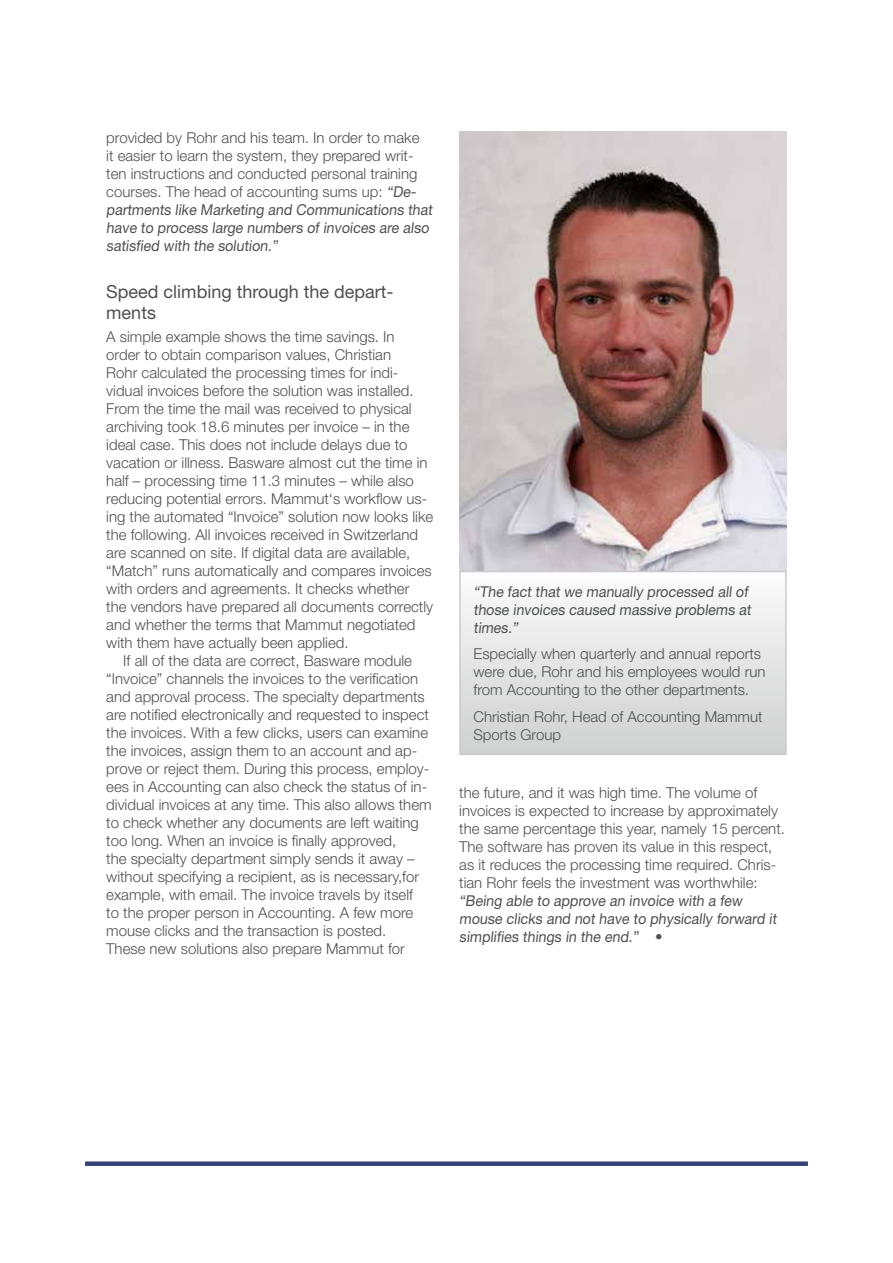
<style>
.page{position:relative;width:893px;height:1263px;background:#fff}
.page>*{position:absolute;margin:0;border:0;box-sizing:border-box;transform-origin:0 0}
.t1{font:18px/21.6px "Helvetica Neue LT Std";color:#4f5050}
.t2{font:300 15px/18px "Helvetica Neue LT Std";color:#4f5050}
.t3{font:15px/18px "Helvetica Neue LT Std";color:#4f5050;scale:.95 1}
.s1{font-weight:400}
.s2{font-weight:300}
</style>
<div class="page">
<div style="left:85px;top:1161px;width:723px;height:5px;background:#384279"></div>
<img style="left:459px;top:132px;width:328px;height:439px">
<div style="left:460px;top:571px;width:326px;height:183px;background:linear-gradient(to bottom,#fbfcfc,#cfd0cf)"></div>
<div style="left:459px;top:571px;width:328px;height:184px;border:2px solid #c9caca"></div>
<p class="t2" style="left:106px;top:128px;width:330px">provided by Rohr and his team. In order to make<br>it easier to learn the system, they prepared writ&shy;ten instructions and conducted personal training courses. The head of accounting sums up: <span class="s1">“De&shy;partments like Marketing and Communications that have to process large numbers of invoices are also satisfied with the solution.”</span></p>
<p class="t1" style="left:106px;top:280px;width:289px">Speed climbing through the depart&shy;ments</p>
<p class="t2" style="left:106px;top:327px;width:328px">A simple example shows the time savings. In<br>order to obtain comparison values, Christian<br>Rohr calculated the processing times for indi&shy;vidual invoices before the solution was installed.<br>From the time the mail was received to physical archiving took 18.6 minutes per invoice – in the ideal case. This does not include delays due to vacation or illness. Basware almost cut the time in half – processing time 11.3 minutes – while also reducing potential errors. Mammut‘s workflow us&shy;ing the automated “Invoice” solution now looks like the following. All invoices received in Switzerland are scanned on site. If digital data are available, “Match” runs automatically and compares invoices with orders and agreements. It checks whether the vendors have prepared all documents correctly and whether the terms that Mammut negotiated with them have actually been applied.</p>
<p class="t2" style="left:106px;top:651px;width:327px;text-indent:17px">If all of the data are correct, Basware module “Invoice” channels the invoices to the verification and approval process. The specialty departments are notified electronically and requested to inspect the invoices. With a few clicks, users can examine the invoices, assign them to an account and ap&shy;prove or reject them. During this process, employ&shy;ees in Accounting can also check the status of in&shy;dividual invoices at any time. This also allows them to check whether any documents are left waiting too long. When an invoice is finally approved,<br>the specialty department simply sends it away – without specifying a recipient, as is necessary,for example, with email. The invoice travels by itself<br>to the proper person in Accounting. A few more mouse clicks and the transaction is posted.<br>These new solutions also prepare Mammut for</p>
<p class="t3" style="left:473px;top:582px;width:296px">“The fact that we manually processed all of those invoices caused massive problems at times.”</p>
<p class="t2" style="left:473px;top:645px;width:294px">Especially when quarterly and annual reports were due, Rohr and his employees would run from Accounting to the other departments.</p>
<p class="t2" style="left:473px;top:707px;width:290px">Christian Rohr, Head of Accounting Mammut<br>Sports Group</p>
<p class="t2" style="left:459px;top:783px;width:327px">the future, and it was high time. The volume of invoices is expected to increase by approximately the same percentage this year, namely 15 percent.<br>The software has proven its value in this respect, as it reduces the processing time required. Chris&shy;tian Rohr feels the investment was worthwhile:</p>
<p class="t3" style="left:459px;top:892px;width:338px">“Being able to approve an invoice with a few mouse clicks and not have to physically forward it simplifies things in the end.” <span class="s2">•</span></p>
</div>
